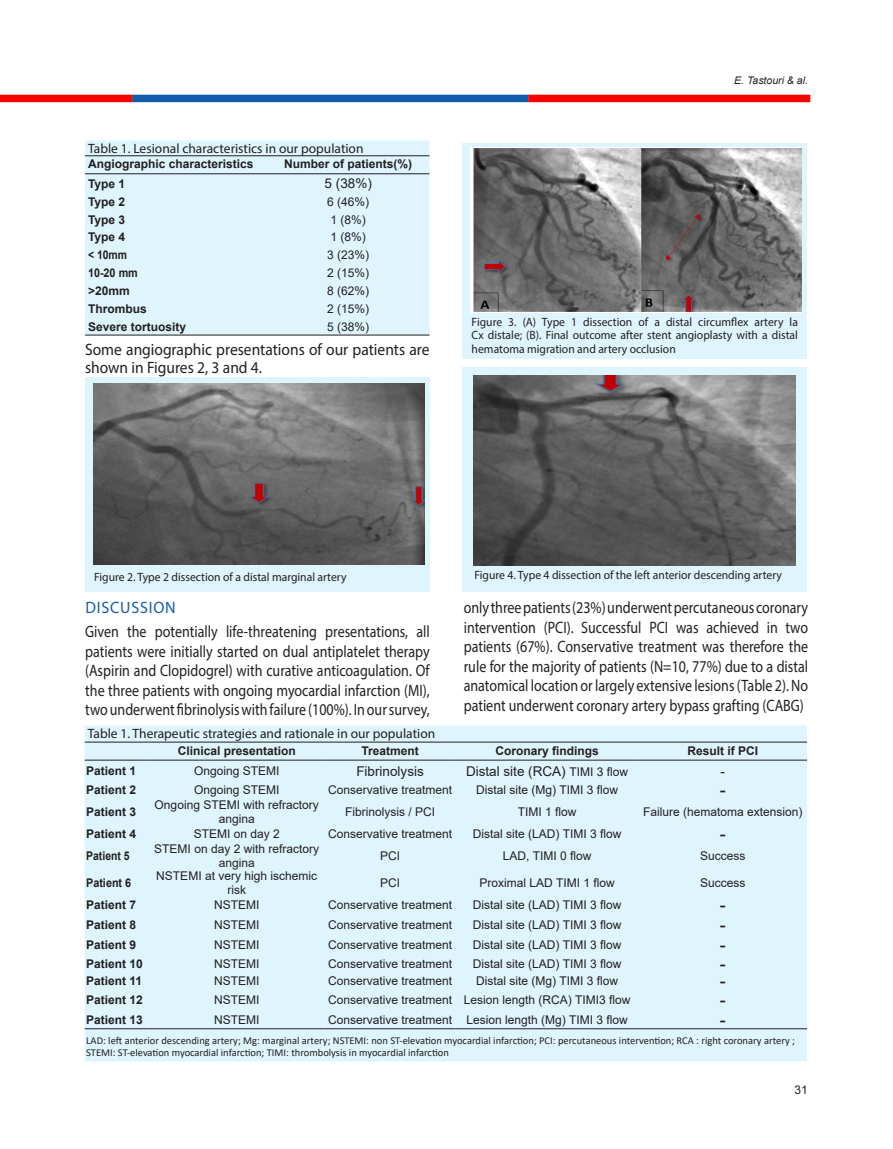
<style>
.page{position:relative;width:893px;height:1149px;background:#fff}
.page>*{position:absolute;margin:0;border:0;box-sizing:border-box;transform-origin:0 0}
.t1{font:18px "Arial";color:#231f20}
.t2{font:16.5px/19.5px "Myriad Pro";color:#231f20;text-align:justify;scale:.85 1}
.t3{font:16.5px/18px "Myriad Pro";color:#231f20;scale:.94 1}
.t4{font:16.5px "Myriad Pro";letter-spacing:.05em;color:#135cab}
.t5{font:13.5px "Myriad Pro";color:#231f20}
.t6{font:13.5px "Arial";color:#231f20}
.t7{font:12px/13.5px "Arial";color:#231f20;text-align:center}
.t8{font:12px/13.5px "Myriad Pro";color:#231f20;text-align:justify}
.t9{font:700 12px "Arial";color:#231f20}
.t10{font:700 12px "Arial";color:#231f20;scale:.9 1}
.t11{font:700 12px "Arial";color:#231f20;scale:.87 1}
.t12{font:10.5px/12px "Calibri";color:#231f20}
.t13{font:italic 10.5px "Arial";color:#231f20}
.s1{font-size:12px}
</style>
<div class="page">
<div style="left:528px;top:95px;width:282px;height:7px;background:#f00"></div>
<div style="left:132px;top:95px;width:396px;height:7px;background:#135cab"></div>
<div style="left:0;top:95px;width:132px;height:7px;background:#f00"></div>
<div style="left:85px;top:140px;width:344px;height:195px;background:#def5fd"></div>
<hr style="left:85px;top:155px;width:182px;height:1px;background:#231f20">
<hr style="left:267px;top:155px;width:162px;height:1px;background:#231f20">
<hr style="left:85px;top:173px;width:182px;height:1px;background:#231f20">
<hr style="left:267px;top:173px;width:162px;height:1px;background:#231f20">
<hr style="left:85px;top:335px;width:182px;height:1px;background:#231f20">
<hr style="left:267px;top:335px;width:162px;height:1px;background:#231f20">
<div style="left:85px;top:377px;width:344px;height:214px;background:#def5fd"></div>
<img style="left:93px;top:383px;width:331px;height:181px">
<div style="left:463px;top:143px;width:344px;height:216px;background:#def5fd"></div>
<img style="left:470px;top:147px;width:332px;height:165px">
<div style="left:462px;top:367px;width:345px;height:224px;background:#def5fd"></div>
<img style="left:473px;top:375px;width:322px;height:190px">
<div style="left:85px;top:725px;width:722px;height:336px;background:#def5fd"></div>
<hr style="left:85px;top:759px;width:64px;height:1px;background:#231f20">
<hr style="left:149px;top:759px;width:176px;height:1px;background:#231f20">
<hr style="left:325px;top:759px;width:131px;height:1px;background:#231f20">
<hr style="left:456px;top:759px;width:183px;height:1px;background:#231f20">
<hr style="left:639px;top:759px;width:168px;height:1px;background:#231f20">
<hr style="left:85px;top:1028px;width:64px;height:1px;background:#231f20">
<hr style="left:149px;top:1028px;width:176px;height:1px;background:#231f20">
<hr style="left:325px;top:1028px;width:131px;height:1px;background:#231f20">
<hr style="left:456px;top:1028px;width:183px;height:1px;background:#231f20">
<hr style="left:639px;top:1028px;width:168px;height:1px;background:#231f20">
<hr style="left:85px;top:741px;width:64px;height:1px;background:#231f20">
<hr style="left:149px;top:741px;width:176px;height:1px;background:#231f20">
<hr style="left:325px;top:741px;width:131px;height:1px;background:#231f20">
<hr style="left:456px;top:741px;width:183px;height:1px;background:#231f20">
<hr style="left:639px;top:741px;width:168px;height:1px;background:#231f20">
<p class="t5" style="left:88px;top:140px;width:277px">Table 1. Lesional characteristics in our population</p>
<p class="t9" style="left:88px;top:155px;width:167px">Angiographic characteristics</p>
<p class="t9" style="left:284px;top:155px;width:130px">Number of patients(%)</p>
<p class="t9" style="left:88px;top:175px;width:39px">Type 1</p>
<p class="t6" style="left:325px;top:174px;width:49px">5 (38%)</p>
<p class="t9" style="left:88px;top:193px;width:39px">Type 2</p>
<p class="t7" style="left:327px;top:195px;width:44px">6 (46%)</p>
<p class="t9" style="left:88px;top:211px;width:39px">Type 3</p>
<p class="t7" style="left:331px;top:212px;width:37px">1 (8%)</p>
<p class="t9" style="left:88px;top:229px;width:39px">Type 4</p>
<p class="t7" style="left:331px;top:230px;width:37px">1 (8%)</p>
<p class="t11" style="left:88px;top:246px;width:47px">&lt; 10mm</p>
<p class="t7" style="left:327px;top:248px;width:44px">3 (23%)</p>
<p class="t10" style="left:88px;top:264px;width:57px">10-20 mm</p>
<p class="t7" style="left:327px;top:266px;width:44px">2 (15%)</p>
<p class="t9" style="left:88px;top:282px;width:43px">&gt;20mm</p>
<p class="t7" style="left:327px;top:284px;width:44px">8 (62%)</p>
<p class="t9" style="left:88px;top:300px;width:60px">Thrombus</p>
<p class="t7" style="left:327px;top:302px;width:44px">2 (15%)</p>
<p class="t9" style="left:88px;top:318px;width:100px">Severe tortuosity</p>
<p class="t7" style="left:327px;top:319px;width:44px">5 (38%)</p>
<p class="t3" style="left:85px;top:340px;width:368px">Some angiographic presentations of our patients are shown in Figures 2, 3 and 4.</p>
<p class="t13" style="left:734px;top:74px;width:75px">E. Tastouri &amp; al.</p>
<p class="t8" style="left:472px;top:314px;width:328px">Figure 3. (A) Type 1 dissection of a distal circumflex artery la Cx distale; (B). Final outcome after stent angioplasty with a distal hematoma migration and artery occlusion</p>
<p class="t8" style="left:94px;top:569px;width:254px">Figure 2. Type 2 dissection of a distal marginal artery</p>
<p class="t4" style="left:85px;top:597px;width:92px">DISCUSSION</p>
<p class="t2" style="left:85px;top:621px;width:407px">Given the potentially life-threatening presentations, all patients were initially started on dual antiplatelet therapy (Aspirin and Clopidogrel) with curative anticoagulation. Of the three patients with ongoing myocardial infarction (MI), two underwent fibrinolysis with failure (100%). In our survey,</p>
<p class="t8" style="left:474px;top:567px;width:309px">Figure 4. Type 4 dissection of the left anterior descending artery</p>
<p class="t2" style="left:464px;top:597px;width:407px">only three patients (23%) underwent percutaneous coronary intervention (PCI). Successful PCI was achieved in two patients (67%). Conservative treatment was therefore the rule for the majority of patients (N=10, 77%) due to a distal anatomical location or largely extensive lesions (Table 2). No patient underwent coronary artery bypass grafting (CABG)</p>
<p class="t5" style="left:88px;top:724px;width:349px">Table 1. Therapeutic strategies and rationale in our population</p>
<p class="t9" style="left:178px;top:742px;width:120px">Clinical presentation</p>
<p class="t9" style="left:361px;top:742px;width:59px">Treatment</p>
<p class="t9" style="left:495px;top:742px;width:105px">Coronary findings</p>
<p class="t9" style="left:687px;top:742px;width:72px">Result if PCI</p>
<p class="t9" style="left:86px;top:762px;width:52px">Patient 1</p>
<p class="t7" style="left:194px;top:763px;width:87px">Ongoing STEMI</p>
<p class="t6" style="left:356px;top:761px;width:69px">Fibrinolysis</p>
<p class="t6" style="left:466px;top:761px;width:164px">Distal site (RCA) <span class="s1">TIMI 3 flow</span></p>
<p class="t6" style="left:721px;top:761px;width:6px">-</p>
<p class="t9" style="left:86px;top:780px;width:52px">Patient 2</p>
<p class="t7" style="left:194px;top:782px;width:87px">Ongoing STEMI</p>
<p class="t7" style="left:328px;top:782px;width:126px">Conservative treatment</p>
<p class="t7" style="left:476px;top:782px;width:143px">Distal site (Mg) TIMI 3 flow</p>
<p class="t1" style="left:720px;top:776px;width:7px">-</p>
<p class="t9" style="left:86px;top:802px;width:52px">Patient 3</p>
<p class="t7" style="left:155px;top:797px;width:166px">Ongoing STEMI with refractory angina</p>
<p class="t7" style="left:345px;top:804px;width:92px">Fibrinolysis / PCI</p>
<p class="t7" style="left:518px;top:804px;width:60px">TIMI 1 flow</p>
<p class="t7" style="left:643px;top:804px;width:161px">Failure (hematoma extension)</p>
<p class="t9" style="left:86px;top:825px;width:52px">Patient 4</p>
<p class="t7" style="left:194px;top:826px;width:88px">STEMI on day 2</p>
<p class="t7" style="left:328px;top:826px;width:126px">Conservative treatment</p>
<p class="t7" style="left:473px;top:826px;width:150px">Distal site (LAD) TIMI 3 flow</p>
<p class="t1" style="left:720px;top:821px;width:7px">-</p>
<p class="t11" style="left:86px;top:847px;width:52px">Patient 5</p>
<p class="t7" style="left:154px;top:842px;width:166px">STEMI on day 2 with refractory angina</p>
<p class="t7" style="left:380px;top:848px;width:22px">PCI</p>
<p class="t7" style="left:503px;top:848px;width:90px">LAD, TIMI 0 flow</p>
<p class="t7" style="left:700px;top:848px;width:47px">Success</p>
<p class="t10" style="left:86px;top:873px;width:52px">Patient 6</p>
<p class="t7" style="left:156px;top:868px;width:162px">NSTEMI at very high ischemic risk</p>
<p class="t7" style="left:380px;top:875px;width:22px">PCI</p>
<p class="t7" style="left:479px;top:875px;width:137px">Proximal LAD TIMI 1 flow</p>
<p class="t7" style="left:700px;top:875px;width:47px">Success</p>
<p class="t9" style="left:86px;top:896px;width:52px">Patient 7</p>
<p class="t7" style="left:214px;top:897px;width:47px">NSTEMI</p>
<p class="t7" style="left:328px;top:897px;width:126px">Conservative treatment</p>
<p class="t7" style="left:473px;top:897px;width:150px">Distal site (LAD) TIMI 3 flow</p>
<p class="t1" style="left:720px;top:892px;width:7px">-</p>
<p class="t9" style="left:86px;top:915px;width:52px">Patient 8</p>
<p class="t7" style="left:214px;top:917px;width:47px">NSTEMI</p>
<p class="t7" style="left:328px;top:917px;width:126px">Conservative treatment</p>
<p class="t7" style="left:473px;top:917px;width:150px">Distal site (LAD) TIMI 3 flow</p>
<p class="t1" style="left:720px;top:911px;width:7px">-</p>
<p class="t9" style="left:86px;top:936px;width:52px">Patient 9</p>
<p class="t7" style="left:214px;top:937px;width:47px">NSTEMI</p>
<p class="t7" style="left:328px;top:937px;width:126px">Conservative treatment</p>
<p class="t7" style="left:473px;top:937px;width:150px">Distal site (LAD) TIMI 3 flow</p>
<p class="t1" style="left:720px;top:932px;width:7px">-</p>
<p class="t9" style="left:86px;top:954px;width:58px">Patient 10</p>
<p class="t7" style="left:214px;top:956px;width:47px">NSTEMI</p>
<p class="t7" style="left:328px;top:956px;width:126px">Conservative treatment</p>
<p class="t7" style="left:473px;top:956px;width:150px">Distal site (LAD) TIMI 3 flow</p>
<p class="t1" style="left:720px;top:950px;width:7px">-</p>
<p class="t9" style="left:86px;top:972px;width:58px">Patient 11</p>
<p class="t7" style="left:214px;top:973px;width:47px">NSTEMI</p>
<p class="t7" style="left:328px;top:973px;width:126px">Conservative treatment</p>
<p class="t7" style="left:476px;top:973px;width:143px">Distal site (Mg) TIMI 3 flow</p>
<p class="t1" style="left:720px;top:968px;width:7px">-</p>
<p class="t9" style="left:86px;top:991px;width:58px">Patient 12</p>
<p class="t7" style="left:214px;top:992px;width:47px">NSTEMI</p>
<p class="t7" style="left:328px;top:992px;width:126px">Conservative treatment</p>
<p class="t7" style="left:464px;top:992px;width:168px">Lesion length (RCA) TIMI3 flow</p>
<p class="t1" style="left:720px;top:987px;width:7px">-</p>
<p class="t9" style="left:86px;top:1011px;width:58px">Patient 13</p>
<p class="t7" style="left:214px;top:1012px;width:47px">NSTEMI</p>
<p class="t7" style="left:328px;top:1012px;width:126px">Conservative treatment</p>
<p class="t7" style="left:466px;top:1012px;width:163px">Lesion length (Mg) TIMI 3 flow</p>
<p class="t1" style="left:720px;top:1007px;width:7px">-</p>
<p class="t12" style="left:86px;top:1033px;width:710px">LAD: left anterior descending artery; Mg: marginal artery; NSTEMI: non ST-elevation myocardial infarction; PCI: percutaneous intervention; RCA : right coronary artery ;<br>STEMI: ST-elevation myocardial infarction; TIMI: thrombolysis in myocardial infarction</p>
<p class="t7" style="left:795px;top:1082px;width:15px">31</p>
</div>
